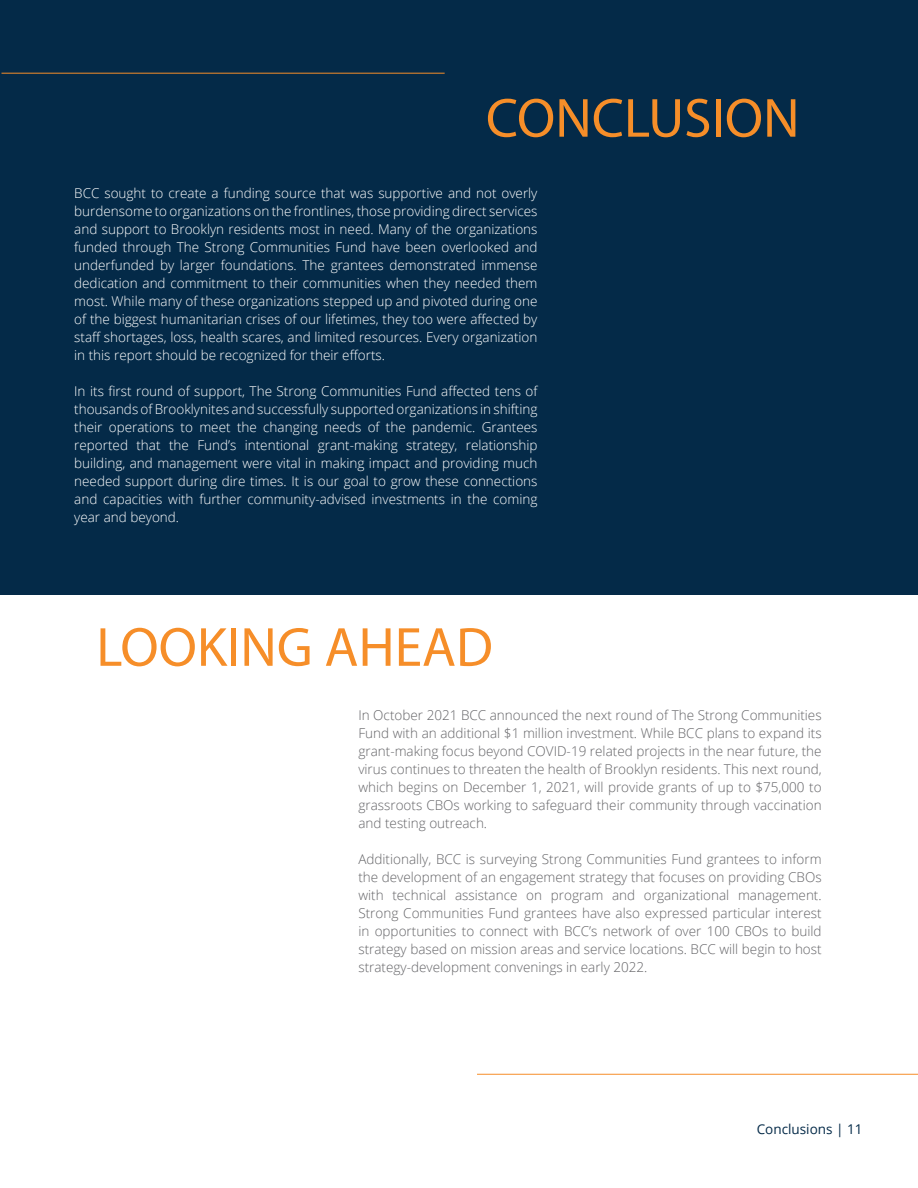
<style>
.page{position:relative;width:918px;height:1188px;background:#fff}
.page>*{position:absolute;margin:0;border:0;box-sizing:border-box;transform-origin:0 0}
.t1{font:55.5px "Myriad Pro";color:#f68e29}
.Body_Paragraph_Main{font:300 13.5px/18px "Open Sans";color:#fff;text-align:justify}
.Body_Paragraph_Main-2{font:300 13.5px/18px "Open Sans";color:#636366;text-align:justify}
.Paragraph_Style_1{font:13.5px "Open Sans";color:#042a48}
</style>
<div class="page">
<div style="left:0;top:0;width:918px;height:595px;background:#042a48"></div>
<hr style="left:2px;top:73px;width:443px;height:1px;background:#f68e29">
<hr style="left:477px;top:1074px;width:441px;height:1px;background:#f68e29">
<p class="t1" style="left:486px;top:84px;width:315px">CONCLUSION</p>
<p class="Body_Paragraph_Main" style="left:74px;top:184px;width:465px">BCC sought to create a funding source that was supportive and not overly burdensome to organizations on the frontlines, those providing direct services and support to Brooklyn residents most in need. Many of the organizations funded through The Strong Communities Fund have been overlooked and underfunded by larger foundations. The grantees demonstrated immense dedication and commitment to their communities when they needed them most. While many of these organizations stepped up and pivoted during one of the biggest humanitarian crises of our lifetimes, they too were affected by staff shortages, loss, health scares, and limited resources. Every organization in this report should be recognized for their efforts.</p>
<p class="Body_Paragraph_Main" style="left:74px;top:382px;width:465px">In its first round of support, The Strong Communities Fund affected tens of thousands of Brooklynites and successfully supported organizations in shifting their operations to meet the changing needs of the pandemic. Grantees reported that the Fund’s intentional grant-making strategy, relationship building, and management were vital in making impact and providing much needed support during dire times. It is our goal to grow these connections and capacities with further community-advised investments in the coming year and beyond.</p>
<p class="t1" style="left:96px;top:613px;width:398px">LOOKING AHEAD</p>
<p class="Body_Paragraph_Main-2" style="left:358px;top:706px;width:465px">In October 2021 BCC announced the next round of The Strong Communities Fund with an additional $1 million investment. While BCC plans to expand its grant-making focus beyond COVID-19 related projects in the near future, the virus continues to threaten the health of Brooklyn residents. This next round, which begins on December 1, 2021, will provide grants of up to $75,000 to grassroots CBOs working to safeguard their community through vaccination and testing outreach.</p>
<p class="Body_Paragraph_Main-2" style="left:358px;top:850px;width:465px">Additionally, BCC is surveying Strong Communities Fund grantees to inform the development of an engagement strategy that focuses on providing CBOs with technical assistance on program and organizational management.<br>Strong Communities Fund grantees have also expressed particular interest in opportunities to connect with BCC’s network of over 100 CBOs to build strategy based on mission areas and service locations. BCC will begin to host strategy-development convenings in early 2022.</p>
<p class="Paragraph_Style_1" style="left:757px;top:1120px;width:107px">Conclusions | 11</p>
</div>
